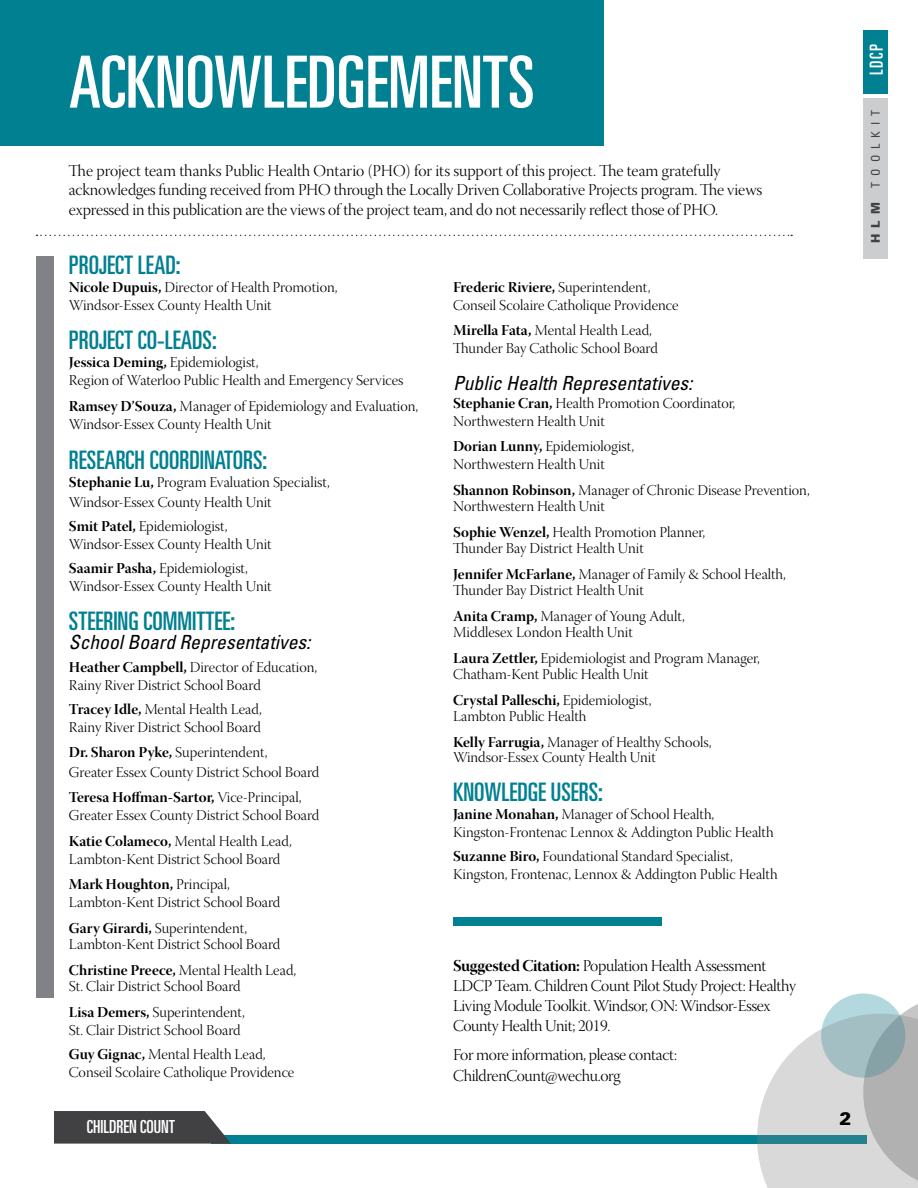
<style>
.page{position:relative;width:918px;height:1188px;background:#fff}
.page>*{position:absolute;margin:0;border:0;box-sizing:border-box;transform-origin:0 0}
.t1{font:ultra-condensed 72px "Univers LT Std";color:#fff}
.t2{font:ultra-condensed 25.5px "Univers LT Std";color:#008091}
.t3{font:italic condensed 19.5px "Univers LT Std";color:#000}
.t4{font:ultra-condensed 18px "Univers LT Std";color:#fff}
.t5{font:900 18px "Univers LT Std";color:#000}
.t6{font:16.5px/19.8px "Warnock Pro Light Disp";letter-spacing:-.015em;color:#000}
.t7{font:15px/18px "Warnock Pro Light Disp";color:#000}
.t8{font:15px "Warnock Pro Bold Disp";color:#000}
.t9{font:condensed 12px "Univers LT Std";letter-spacing:.5em;color:#414042}
.s1{font-family:"Warnock Pro Bold Disp"}
.s2{font-family:"Warnock Pro Light Disp"}
.s3{font-weight:900;font-stretch:normal}
</style>
<div class="page">
<div style="left:211px;top:1135px;width:655px;height:9px;background:#008091"></div>
<svg style="left:54px;top:1111px;width:177px;height:33px;background:#4f4f51"></svg>
<svg style="left:757px;top:993px;width:161px;height:195px"></svg>
<div style="left:863px;top:30px;width:25px;height:64px;background:#008091"></div>
<div style="left:0;top:0;width:604px;height:146px;background:#008091"></div>
<svg style="left:36px;top:235px;width:756px;height:1px"></svg>
<div style="left:36px;top:256px;width:18px;height:741px;background:#808285"></div>
<div style="left:453px;top:917px;width:209px;height:9px;background:#008091"></div>
<div style="left:863px;top:99px;width:25px;height:160px;background:#cbcdcf"></div>
<h1 class="t1" style="left:69px;top:41px;width:467px">ACKNOWLEDGEMENTS</h1>
<p class="t6" style="left:69px;top:162px;width:695px">The project team thanks Public Health Ontario (PHO) for its support of this project. The team gratefully acknowledges funding received from PHO through the Locally Driven Collaborative Projects program. The views expressed in this publication are the views of the project team, and do not necessarily reflect those of PHO.</p>
<h2 class="t2" style="left:69px;top:251px;width:113px">PROJECT LEAD:</h2>
<p class="t7" style="left:69px;top:280px;width:270px"><span class="s1">Nicole Dupuis,</span> Director of Health Promotion,<br>Windsor-Essex County Health Unit</p>
<h2 class="t2" style="left:69px;top:326px;width:149px">PROJECT CO-LEADS:</h2>
<p class="t7" style="left:69px;top:355px;width:336px"><span class="s1">Jessica Deming,</span> Epidemiologist,<br>Region of Waterloo Public Health and Emergency Services</p>
<p class="t7" style="left:69px;top:399px;width:351px"><span class="s1">Ramsey D’Souza,</span> Manager of Epidemiology and Evaluation,<br>Windsor-Essex County Health Unit</p>
<h2 class="t2" style="left:69px;top:446px;width:200px">RESEARCH COORDINATORS:</h2>
<p class="t7" style="left:69px;top:474px;width:262px;line-height:19.5px"><span class="s1">Stephanie Lu,</span> Program Evaluation Specialist,<br>Windsor-Essex County Health Unit</p>
<p class="t7" style="left:69px;top:519px;width:204px"><span class="s1">Smit Patel,</span> Epidemiologist,<br>Windsor-Essex County Health Unit</p>
<p class="t7" style="left:69px;top:561px;width:204px"><span class="s1">Saamir Pasha,</span> Epidemiologist,<br>Windsor-Essex County Health Unit</p>
<h2 class="t2" style="left:69px;top:606px;width:168px">STEERING COMMITTEE:</h2>
<h3 class="t3" style="left:69px;top:630px;width:243px">School Board Representatives:</h3>
<p class="t7" style="left:69px;top:660px;width:250px"><span class="s1">Heather Campbell,</span> Director of Education,<br>Rainy River District School Board</p>
<p class="t7" style="left:69px;top:702px;width:194px"><span class="s1">Tracey Idle,</span> Mental Health Lead,<br>Rainy River District School Board</p>
<p class="t7" style="left:69px;top:744px;width:252px;line-height:19.5px"><span class="s1">Dr. Sharon Pyke,</span> Superintendent,<br>Greater Essex County District School Board</p>
<p class="t8" style="left:69px;top:789px;width:234px">Teresa Hoffman-Sartor, <span class="s2">Vice-Principal,</span></p>
<p class="t7" style="left:69px;top:804px;width:252px;line-height:25.5px">Greater Essex County District School Board<br><span class="s1">Katie Colameco,</span> Mental Health Lead,</p>
<p class="t7" style="left:69px;top:852px;width:213px">Lambton-Kent District School Board</p>
<p class="t8" style="left:69px;top:876px;width:162px">Mark Houghton, <span class="s2">Principal,</span></p>
<p class="t7" style="left:69px;top:891px;width:213px;line-height:25.5px">Lambton-Kent District School Board<br><span class="s1">Gary Girardi,</span> Superintendent,</p>
<p class="t7" style="left:69px;top:933px;width:229px;line-height:25.5px">Lambton-Kent District School Board<br><span class="s1">Christine Preece,</span> Mental Health Lead,</p>
<p class="t7" style="left:69px;top:975px;width:177px;line-height:25.5px">St. Clair District School Board<br><span class="s1">Lisa Demers,</span> Superintendent,</p>
<p class="t7" style="left:69px;top:1020px;width:198px;line-height:24px">St. Clair District School Board<br><span class="s1">Guy Gignac,</span> Mental Health Lead,</p>
<p class="t7" style="left:69px;top:1065px;width:227px">Conseil Scolaire Catholique Providence</p>
<p class="t4" style="left:87px;top:1116px;width:90px">CHILDREN COUNT</p>
<p class="t8" style="left:453px;top:278px;width:199px">Frederic Riviere, <span class="s2">Superintendent,</span></p>
<p class="t7" style="left:453px;top:293px;width:227px;line-height:25.5px">Conseil Scolaire Catholique Providence<br><span class="s1">Mirella Fata,</span> Mental Health Lead,</p>
<p class="t7" style="left:453px;top:341px;width:207px">Thunder Bay Catholic School Board</p>
<h3 class="t3" style="left:453px;top:370px;width:241px">Public Health Representatives:</h3>
<p class="t7" style="left:453px;top:395px;width:284px"><span class="s1">Stephanie Cran,</span> Health Promotion Coordinator,<br>Northwestern Health Unit</p>
<p class="t7" style="left:453px;top:439px;width:183px"><span class="s1">Dorian Lunny,</span> Epidemiologist,<br>Northwestern Health Unit</p>
<p class="t7" style="left:453px;top:483px;width:358px;line-height:16.5px"><span class="s1">Shannon Robinson,</span> Manager of Chronic Disease Prevention,<br>Northwestern Health Unit</p>
<p class="t7" style="left:453px;top:525px;width:254px;line-height:16.5px"><span class="s1">Sophie Wenzel,</span> Health Promotion Planner,<br>Thunder Bay District Health Unit</p>
<p class="t7" style="left:453px;top:567px;width:334px;line-height:16.5px"><span class="s1">Jennifer McFarlane,</span> Manager of Family &amp; School Health,<br>Thunder Bay District Health Unit</p>
<p class="t7" style="left:453px;top:609px;width:233px;line-height:16.5px"><span class="s1">Anita Cramp,</span> Manager of Young Adult,<br>Middlesex London Health Unit</p>
<p class="t7" style="left:453px;top:651px;width:308px;line-height:16.5px"><span class="s1">Laura Zettler,</span> Epidemiologist and Program Manager,<br>Chatham-Kent Public Health Unit</p>
<p class="t8" style="left:453px;top:691px;width:200px">Crystal Palleschi, <span class="s2">Epidemiologist,</span></p>
<p class="t7" style="left:453px;top:705px;width:260px;line-height:25.5px">Lambton Public Health<br><span class="s1">Kelly Farrugia,</span> Manager of Healthy Schools,</p>
<p class="t7" style="left:453px;top:749px;width:204px">Windsor-Essex County Health Unit</p>
<h2 class="t2" style="left:453px;top:777px;width:151px">KNOWLEDGE USERS:</h2>
<p class="t7" style="left:453px;top:806px;width:322px"><span class="s1">Janine Monahan,</span> Manager of School Health,<br>Kingston-Frontenac Lennox &amp; Addington Public Health</p>
<p class="t7" style="left:453px;top:848px;width:326px"><span class="s1">Suzanne Biro,</span> Foundational Standard Specialist,<br>Kingston, Frontenac, Lennox &amp; Addington Public Health</p>
<p class="t6" style="left:453px;top:958px;width:345px"><span class="s1">Suggested Citation:</span> Population Health Assessment LDCP Team. Children Count Pilot Study Project: Healthy Living Module Toolkit. Windsor, ON: Windsor-Essex County Health Unit; 2019.</p>
<p class="t6" style="left:453px;top:1045px;width:225px;line-height:21.6px">For more information, please contact:<br>ChildrenCount@wechu.org</p>
<p class="t4" style="left:866px;top:75px;width:32px;rotate:-90deg">LDCP</p>
<p class="t9" style="left:868px;top:243px;width:135px;rotate:-90deg"><span class="s3">HLM</span> TOOLKIT</p>
<p class="t5" style="left:840px;top:1107px;width:14px">2</p>
</div>
